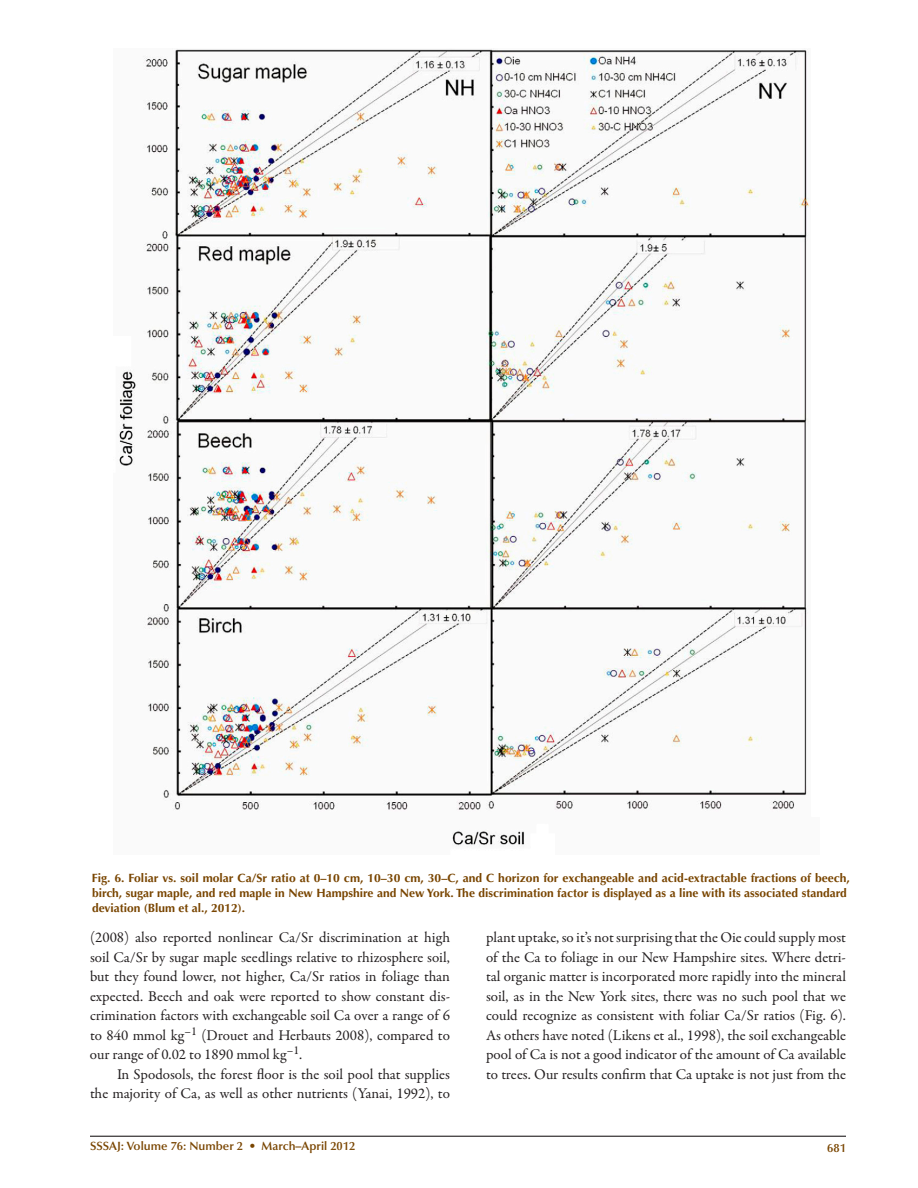
<style>
.page{position:relative;width:918px;height:1188px;background:#fff}
.page>*{position:absolute;margin:0;border:0;box-sizing:border-box;transform-origin:0 0}
.t1{font:15px/19.5px "Garamond Premr Pro";color:#231f20;text-align:justify}
.t2{font:700 12px/15px "Optima LT Std";color:#794500}
.t3{font:600 12px "Optima LT Std";color:#794500}
</style>
<div class="page">
<hr style="left:90px;top:1136px;width:756px;height:1px;background:#231f20">
<img style="left:119px;top:49px;width:691px;height:797px">
<p class="t2" style="left:92px;top:871px;width:760px">Fig. 6. Foliar vs. soil molar Ca/Sr ratio at 0–10 cm, 10–30 cm, 30–C, and C horizon for exchangeable and acid-extractable fractions of beech, birch, sugar maple, and red maple in New Hampshire and New York. The discrimination factor is displayed as a line with its associated standard deviation (Blum et al., 2012).</p>
<p class="t1" style="left:90px;top:928px;width:362px">(2008) also reported nonlinear Ca/Sr discrimination at high soil Ca/Sr by sugar maple seedlings relative to rhizosphere soil, but they found lower, not higher, Ca/Sr ratios in foliage than expected. Beech and oak were reported to show constant dis&shy;crimination factors with exchangeable soil Ca over a range of 6 to 840 mmol kg<sup>–1</sup> (Drouet and Herbauts 2008), compared to our range of 0.02 to 1890 mmol kg<sup>–1</sup>.</p>
<p class="t1" style="left:90px;top:1065px;width:362px;text-align:right">In Spodosols, the forest floor is the soil pool that supplies<br>the majority of Ca, as well as other nutrients (Yanai, 1992), to</p>
<p class="t1" style="left:486px;top:928px;width:362px">plant uptake, so it’s not surprising that the Oie could supply most of the Ca to foliage in our New Hampshire sites. Where detri&shy;tal organic matter is incorporated more rapidly into the mineral soil, as in the New York sites, there was no such pool that we could recognize as consistent with foliar Ca/Sr ratios (Fig. 6).<br>As others have noted (Likens et al., 1998), the soil exchangeable pool of Ca is not a good indicator of the amount of Ca available to trees. Our results confirm that Ca uptake is not just from the</p>
<p class="t3" style="left:90px;top:1140px;width:267px">SSSAJ: Volume 76: Number 2 • March–April 2012</p>
<p class="t3" style="left:827px;top:1142px;width:20px">681</p>
</div>
